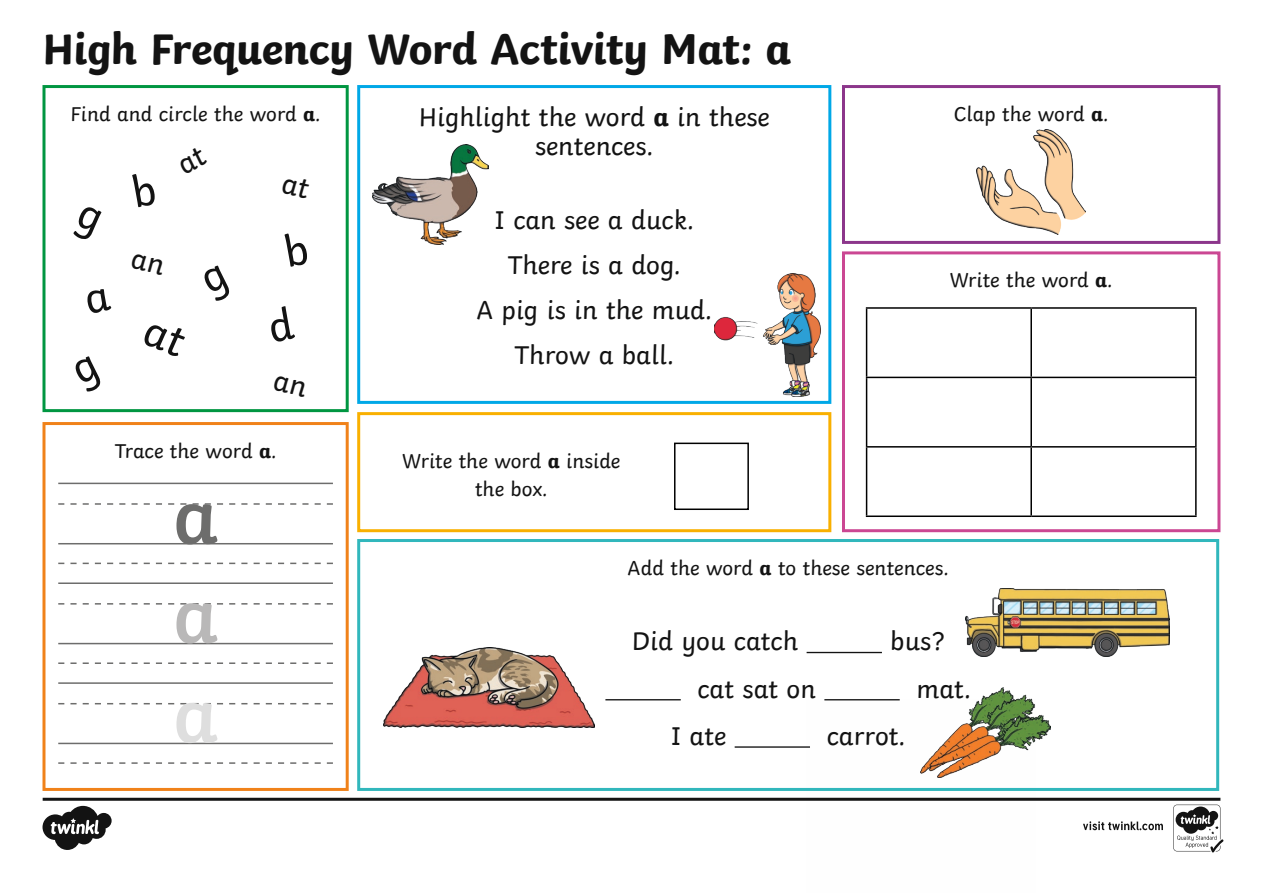
<style>
.page{position:relative;width:1263px;height:893px;background:#fff}
.page>*{position:absolute;margin:0;border:0;box-sizing:border-box;transform-origin:0 0}
.Underline{font:600 81px "Twinkl";color:#6d6d6c}
.Underline-2{font:600 81px "Twinkl";color:#b9b8b8}
.Underline-3{font:600 81px "Twinkl";color:#dedede}
.Heading{font:700 45px "Twinkl";letter-spacing:-.015em;color:#131313}
.Body_Copy{font:27px/28.5px "Twinkl";color:#131313;text-align:center}
.Body_Copy-2{font:21px/28.5px "Twinkl";color:#131313;text-align:center}
.Underline-4{font:21px "Twinkl";color:#131313}
.s1{font-weight:700}
</style>
<div class="page">
<svg style="left:43px;top:798px;width:1180px;height:54px"></svg>
<div style="left:357px;top:85px;width:474px;height:319px;border:3px solid #00a8e7"></div>
<div style="left:42px;top:422px;width:307px;height:369px;border:3px solid #f0821a"></div>
<div style="left:42px;top:85px;width:307px;height:327px;border:3px solid #009641"></div>
<hr style="left:807px;top:652px;width:75px;height:1px;background:#131313">
<hr style="left:605px;top:699px;width:76px;height:1px;background:#131313">
<hr style="left:824px;top:699px;width:76px;height:1px;background:#131313">
<hr style="left:735px;top:746px;width:75px;height:2px;background:#131313">
<div style="left:357px;top:539px;width:862px;height:252px;border:3px solid #31b7bc"></div>
<div style="left:842px;top:85px;width:378px;height:159px;border:3px solid #8c368b"></div>
<div style="left:842px;top:251px;width:378px;height:281px;border:3px solid #cb4793"></div>
<div style="left:357px;top:412px;width:474px;height:120px;border:3px solid #f9b000"></div>
<hr style="left:866px;top:307px;width:165px;height:2px;background:#000">
<hr style="left:866px;top:309px;width:1px;height:68px;background:#000">
<hr style="left:1031px;top:307px;width:165px;height:2px;background:#000">
<hr style="left:1030px;top:309px;width:2px;height:68px;background:#000">
<hr style="left:1195px;top:309px;width:1px;height:68px;background:#000">
<hr style="left:866px;top:377px;width:165px;height:1px;background:#000">
<hr style="left:866px;top:378px;width:1px;height:68px;background:#000">
<hr style="left:1031px;top:377px;width:165px;height:1px;background:#000">
<hr style="left:1030px;top:378px;width:2px;height:68px;background:#000">
<hr style="left:1195px;top:378px;width:1px;height:68px;background:#000">
<hr style="left:866px;top:446px;width:165px;height:2px;background:#000">
<hr style="left:866px;top:448px;width:1px;height:67px;background:#000">
<hr style="left:1031px;top:446px;width:165px;height:2px;background:#000">
<hr style="left:1030px;top:448px;width:2px;height:67px;background:#000">
<hr style="left:1195px;top:448px;width:1px;height:67px;background:#000">
<hr style="left:866px;top:515px;width:165px;height:2px;background:#000">
<hr style="left:1031px;top:515px;width:165px;height:2px;background:#000">
<img style="left:977px;top:129px;width:109px;height:106px">
<img style="left:965px;top:589px;width:204px;height:67px">
<img style="left:384px;top:647px;width:210px;height:80px">
<img style="left:921px;top:687px;width:129px;height:91px">
<div style="left:674px;top:443px;width:75px;height:67px;border:2px solid #000"></div>
<hr style="left:58px;top:543px;width:275px;height:1px;background:#6d6d6c">
<svg style="left:58px;top:503px;width:275px;height:2px"></svg>
<hr style="left:58px;top:483px;width:275px;height:1px;background:#6d6d6c">
<svg style="left:58px;top:563px;width:275px;height:1px"></svg>
<hr style="left:58px;top:643px;width:275px;height:1px;background:#6d6d6c">
<svg style="left:58px;top:603px;width:275px;height:2px"></svg>
<hr style="left:58px;top:582px;width:275px;height:2px;background:#6d6d6c">
<svg style="left:58px;top:662px;width:275px;height:2px"></svg>
<hr style="left:58px;top:743px;width:275px;height:1px;background:#6d6d6c">
<svg style="left:58px;top:703px;width:275px;height:1px"></svg>
<hr style="left:58px;top:682px;width:275px;height:2px;background:#6d6d6c">
<svg style="left:58px;top:762px;width:275px;height:2px"></svg>
<img style="left:373px;top:145px;width:116px;height:99px">
<img style="left:715px;top:274px;width:106px;height:122px">
<p class="Heading" style="left:42px;top:12px;width:750px">High Frequency Word Activity Mat: a</p>
<p class="Body_Copy-2" style="left:71px;top:98px;width:252px">Find and circle the word <span class="s1">a</span>.</p>
<p class="Underline-4" style="left:115px;top:434px;width:163px">Trace the word <span class="s1">a</span>.</p>
<p class="Underline" style="left:173px;top:452px;width:47px">a</p>
<p class="Body_Copy" style="left:419px;top:101px;width:352px">Highlight the word <span class="s1">a</span> in these sentences.</p>
<p class="Body_Copy" style="left:494px;top:203px;width:201px">I can see a duck.</p>
<p class="Body_Copy" style="left:508px;top:248px;width:175px">There is a dog.</p>
<p class="Body_Copy" style="left:476px;top:293px;width:237px">A pig is in the mud.</p>
<p class="Body_Copy" style="left:515px;top:338px;width:161px">Throw a ball.</p>
<p class="Body_Copy-2" style="left:402px;top:445px;width:220px">Write the word <span class="s1">a</span> inside the box.</p>
<p class="Underline-4" style="left:954px;top:98px;width:156px">Clap the word <span class="s1">a</span>.</p>
<p class="Body_Copy-2" style="left:950px;top:264px;width:164px">Write the word <span class="s1">a</span>.</p>
<p class="Underline-2" style="left:173px;top:551px;width:47px">a</p>
<p class="Underline-3" style="left:173px;top:650px;width:47px">a</p>
<p class="Body_Copy-2" style="left:628px;top:552px;width:323px">Add the word <span class="s1">a</span> to these sentences.</p>
<p class="Body_Copy" style="left:632px;top:625px;width:168px">Did you catch</p>
<p class="Body_Copy" style="left:890px;top:625px;width:56px">bus?</p>
<p class="Body_Copy" style="left:697px;top:672px;width:120px">cat sat on</p>
<p class="Body_Copy" style="left:916px;top:672px;width:56px">mat.</p>
<p class="Body_Copy" style="left:671px;top:719px;width:57px">I ate</p>
<p class="Body_Copy" style="left:827px;top:719px;width:80px">carrot.</p>
</div>
